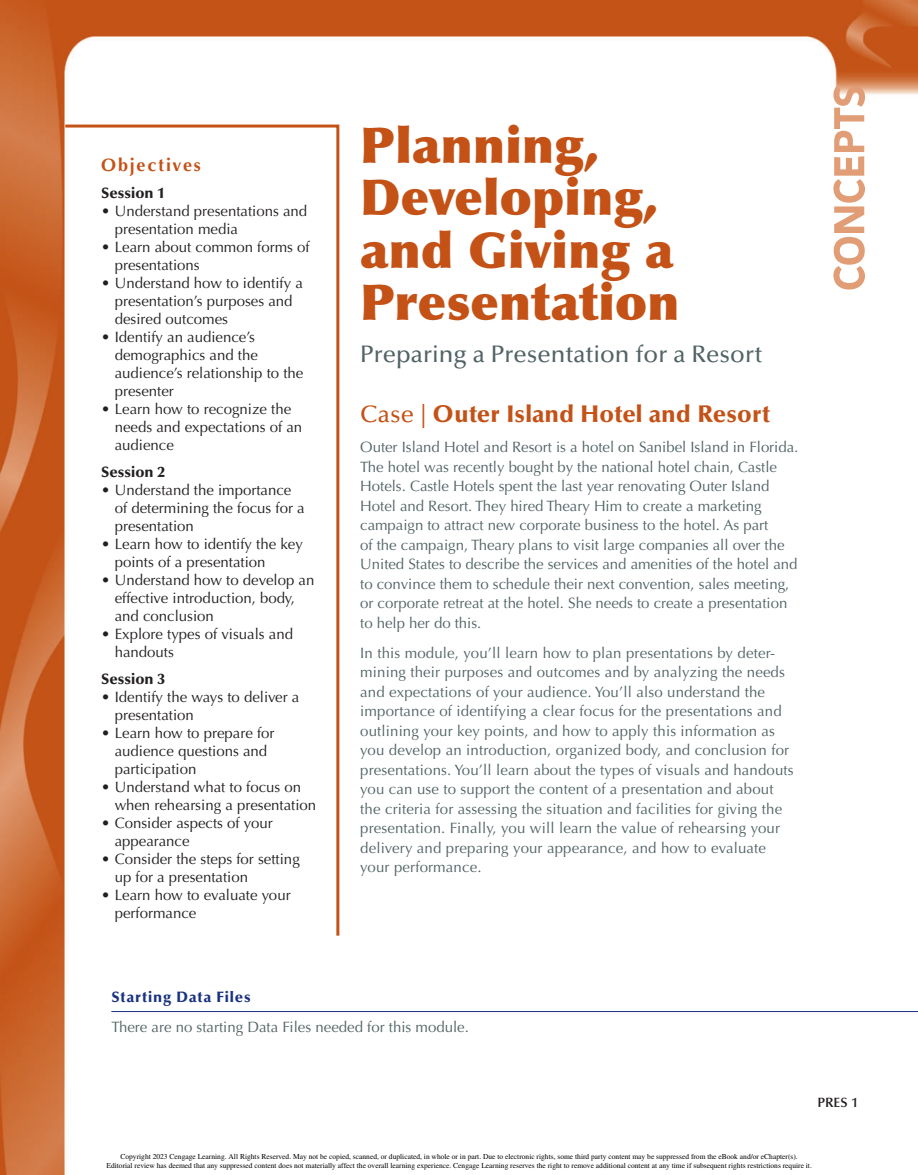
<style>
.page{position:relative;width:918px;height:1175px;background:#fff}
.page>*{position:absolute;margin:0;border:0;box-sizing:border-box;transform-origin:0 0}
.t1{font:900 49.5px/52.5px "Optima LT Std";letter-spacing:.005em;color:#c45217}
.t2{font:500 24px "Optima LT Std";color:#526365}
.t3{font:900 24px "Optima LT Std";letter-spacing:.01em;color:#c45217}
.t4{font:700 18px "Optima LT Std";letter-spacing:.1em;color:#c45217}
.t5{font:15px/19.5px "Optima LT Std";color:#526365}
.t6{font:15px/18px "Optima LT Std";color:#231f20}
.t7{font:900 15px "Optima LT Std";color:#231f20}
.t8{font:600 13.5px "Optima LT Std";color:#231f20}
.t9{font:7.5px/9.6px "Times";color:#000;text-align:center}
.s1{font-weight:500}
.s2{font-weight:900;color:#183181}
</style>
<div class="page">
<img style="left:0;top:0;width:918px;height:1174px">
<svg style="left:62px;top:123px;width:279px;height:815px"></svg>
<svg style="left:833px;top:86px;width:32px;height:203px"></svg>
<hr style="left:111px;top:1011px;width:807px;height:1px;background:#183181">
<p class="t4" style="left:101px;top:154px;width:101px">Objectives</p>
<p class="t7" style="left:101px;top:184px;width:65px">Session 1</p>
<p class="t6" style="left:115px;top:202px;width:194px;text-indent:-14px">• Understand presentations and presentation media</p>
<p class="t6" style="left:115px;top:238px;width:197px;text-indent:-14px">• Learn about common forms of presentations</p>
<p class="t6" style="left:115px;top:274px;width:190px;text-indent:-14px">• Understand how to identify a presentation’s purposes and desired outcomes</p>
<p class="t6" style="left:115px;top:328px;width:190px;text-indent:-14px">• Identify an audience’s demographics and the audience’s relationship to the presenter</p>
<p class="t6" style="left:115px;top:400px;width:189px;text-indent:-14px">• Learn how to recognize the needs and expectations of an audience</p>
<p class="t7" style="left:101px;top:463px;width:65px">Session 2</p>
<p class="t6" style="left:115px;top:481px;width:192px;text-indent:-14px">• Understand the importance of determining the focus for a presentation</p>
<p class="t6" style="left:115px;top:535px;width:190px;text-indent:-14px">• Learn how to identify the key points of a presentation</p>
<p class="t6" style="left:115px;top:571px;width:201px;text-indent:-14px">• Understand how to develop an effective introduction, body, and conclusion</p>
<p class="t6" style="left:115px;top:625px;width:180px;text-indent:-14px">• Explore types of visuals and handouts</p>
<p class="t7" style="left:101px;top:670px;width:65px">Session 3</p>
<p class="t6" style="left:115px;top:688px;width:186px;text-indent:-14px">• Identify the ways to deliver a presentation</p>
<p class="t6" style="left:115px;top:724px;width:161px;text-indent:-14px">• Learn how to prepare for audience questions and participation</p>
<p class="t6" style="left:115px;top:778px;width:203px;text-indent:-14px">• Understand what to focus on when rehearsing a presentation</p>
<p class="t6" style="left:115px;top:814px;width:160px;text-indent:-14px">• Consider aspects of your appearance</p>
<p class="t6" style="left:115px;top:850px;width:187px;text-indent:-14px">• Consider the steps for setting up for a presentation</p>
<p class="t6" style="left:115px;top:886px;width:177px;text-indent:-14px">• Learn how to evaluate your performance</p>
<p class="t1" style="left:360px;top:119px;width:321px">Planning,<br>Developing, and Giving a<br>Presentation</p>
<p class="t2" style="left:360px;top:341px;width:404px">Preparing a Presentation for a Resort</p>
<p class="t3" style="left:360px;top:400px;width:411px"><span class="s1">Case |</span> Outer Island Hotel and Resort</p>
<p class="t5" style="left:360px;top:437px;width:440px">Outer Island Hotel and Resort is a hotel on Sanibel Island in Florida.<br>The hotel was recently bought by the national hotel chain, Castle Hotels. Castle Hotels spent the last year renovating Outer Island Hotel and Resort. They hired Theary Him to create a marketing campaign to attract new corporate business to the hotel. As part<br>of the campaign, Theary plans to visit large companies all over the United States to describe the services and amenities of the hotel and to convince them to schedule their next convention, sales meeting, or corporate retreat at the hotel. She needs to create a presentation to help her do this.</p>
<p class="t5" style="left:360px;top:643px;width:435px">In this module, you’ll learn how to plan presentations by deter&shy;mining their purposes and outcomes and by analyzing the needs and expectations of your audience. You’ll also understand the importance of identifying a clear focus for the presentations and outlining your key points, and how to apply this information as you develop an introduction, organized body, and conclusion for presentations. You’ll learn about the types of visuals and handouts you can use to support the content of a presentation and about the criteria for assessing the situation and facilities for giving the presentation. Finally, you will learn the value of rehearsing your delivery and preparing your appearance, and how to evaluate your performance.</p>
<p class="t5" style="left:111px;top:982px;width:359px;line-height:30px"><span class="s2">Starting Data Files<br></span>There are no starting Data Files needed for this module.</p>
<p class="t8" style="left:817px;top:1095px;width:42px">PRES 1</p>
<p class="t9" style="left:106px;top:1151px;width:707px">Copyright 2023 Cengage Learning. All Rights Reserved. May not be copied, scanned, or duplicated, in whole or in part. Due to electronic rights, some third party content may be suppressed from the eBook and/or eChapter(s).<br>Editorial review has deemed that any suppressed content does not materially affect the overall learning experience. Cengage Learning reserves the right to remove additional content at any time if subsequent rights restrictions require it.</p>
</div>
